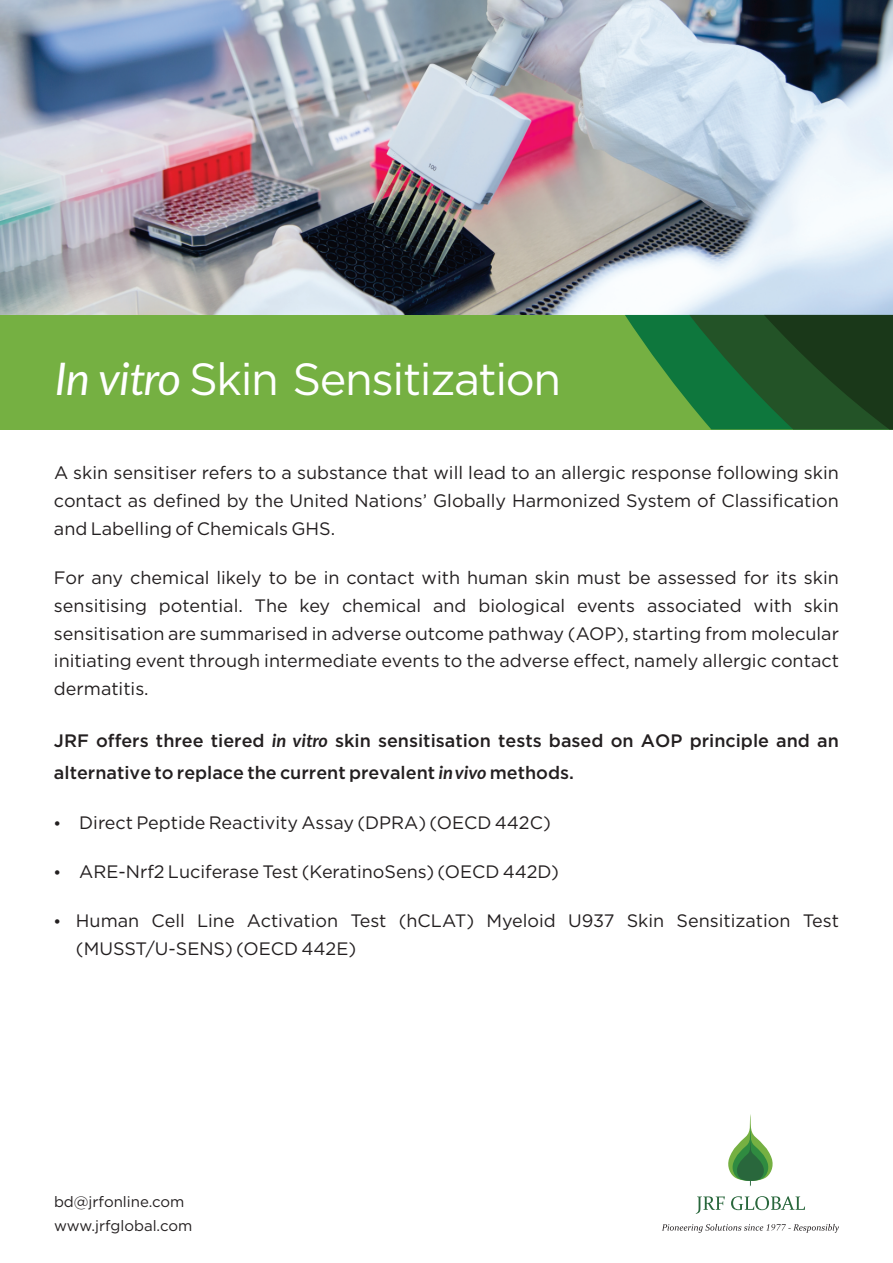
<style>
.page{position:relative;width:893px;height:1263px;background:#fff}
.page>*{position:absolute;margin:0;border:0;box-sizing:border-box;transform-origin:0 0}
.t1{font:45px "Gotham";letter-spacing:-.03em;color:#fff}
.t2{font:18px/27.9px "Gotham";color:#231f20;text-align:justify}
.t3{font:500 18px/31.3px "Gotham";color:#231f20}
.t4{font:15px/23.2px "Gotham";color:#231f20}
.s1{font-family:"Lato";font-style:italic}
.s2{font-family:"Lato";font-weight:700;font-style:italic}
</style>
<div class="page">
<img style="left:0;top:0;width:893px;height:315px">
<svg style="left:728px;top:1114px;width:45px;height:72px"></svg>
<svg style="left:696px;top:1196px;width:109px;height:18px"></svg>
<svg style="left:662px;top:1224px;width:177px;height:9px"></svg>
<div style="left:0;top:315px;width:893px;height:114px;background:#75b042"></div>
<svg style="left:625px;top:315px;width:268px;height:114px"></svg>
<h1 class="t1" style="left:54px;top:362px;width:509px"><span class="s1">In vitro</span> Skin Sensitization</h1>
<p class="t2" style="left:54px;top:460px;width:786px">A skin sensitiser refers to a substance that will lead to an allergic response following skin contact as defined by the United Nations’ Globally Harmonized System of Classification and Labelling of Chemicals GHS.</p>
<p class="t2" style="left:54px;top:564px;width:786px">For any chemical likely to be in contact with human skin must be assessed for its skin sensitising potential. The key chemical and biological events associated with skin sensitisation are summarised in adverse outcome pathway (AOP), starting from molecular initiating event through intermediate events to the adverse effect, namely allergic contact dermatitis.</p>
<p class="t3" style="left:54px;top:726px;width:786px">JRF offers three tiered <span class="s2">in vitro</span> skin sensitisation tests based on AOP principle and an alternative to replace the current prevalent <span class="s2">in vivo</span> methods.</p>
<p class="t2" style="left:79px;top:810px;width:473px">Direct Peptide Reactivity Assay (DPRA) (OECD 442C)</p>
<p class="t2" style="left:79px;top:859px;width:481px">ARE-Nrf2 Luciferase Test (KeratinoSens) (OECD 442D)</p>
<p class="t2" style="left:76px;top:907px;width:764px;line-height:28.3px">Human Cell Line Activation Test (hCLAT) Myeloid U937 Skin Sensitization Test (MUSST/U-SENS) (OECD 442E)</p>
<p class="t4" style="left:54px;top:1191px;width:140px">bd@jrfonline.com www.jrfglobal.com</p>
</div>
